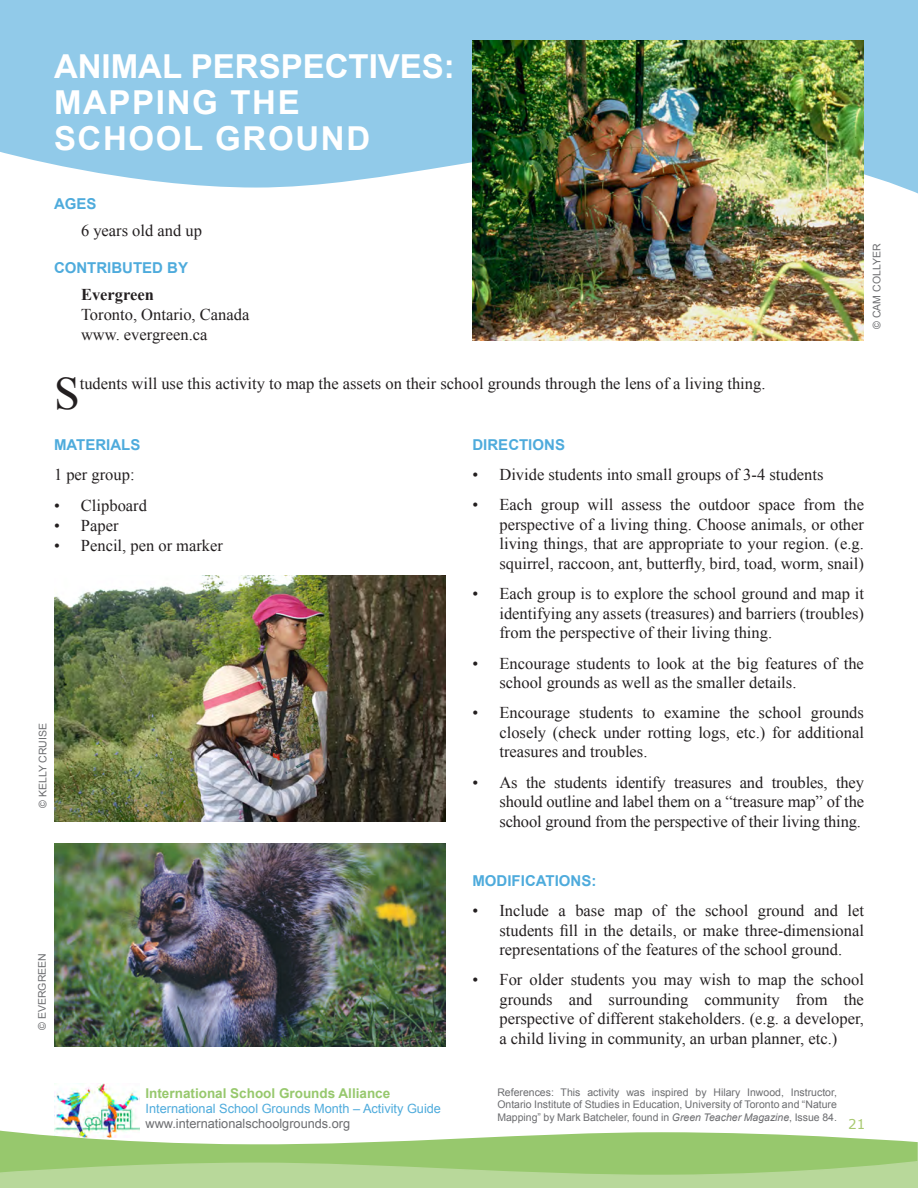
<style>
.page{position:relative;width:918px;height:1188px;background:#fff}
.page>*{position:absolute;margin:0;border:0;box-sizing:border-box;transform-origin:0 0}
.intro_paragraph{font:46.35px "Times New Roman";color:#231f20}
.t1{font:700 33px "Arial";letter-spacing:.05em;color:#fff}
.t2{font:700 33px "Arial";color:#fff}
.intro_paragraph-2{font:16.5px/19.5px "Times New Roman";color:#231f20;text-align:justify}
.main_bullet{font:16.5px "Times New Roman";color:#231f20}
.t3{font:700 16.5px "Times New Roman";color:#231f20}
.titles{font:700 15px "Arial";color:#4eabdc}
.activity_page_titles{font:700 15px "Arial";color:#4eabdc}
.t4{font:700 13.5px "Arial";color:#97c86d}
.t5{font:13.5px "Verdana";color:#a8c96f}
.t6{font:12.75px "Arial";color:#4eabdc}
.t7{font:12.75px "Arial";color:#6c6d70}
.intro_paragraph-3{font:10.5px/12.6px "Arial";color:#6c6d70;text-align:justify}
.s1{font-style:italic}
</style>
<div class="page">
<img style="left:54px;top:1083px;width:85px;height:48px">
<svg style="left:0;top:0;width:918px;height:194px;background:#99ceea"></svg>
<svg style="left:0;top:1131px;width:918px;height:29px;fill:#97c86d"></svg>
<svg style="left:0;top:1160px;width:918px;height:28px;background:#aed38c"></svg>
<img style="left:472px;top:40px;width:392px;height:301px">
<img style="left:54px;top:575px;width:392px;height:246px">
<img style="left:54px;top:843px;width:392px;height:203px">
<p class="t2" style="left:54px;top:44px;width:402px">ANIMAL PERSPECTIVES:</p>
<p class="t1" style="left:54px;top:80px;width:247px">MAPPING THE</p>
<p class="t1" style="left:54px;top:116px;width:318px">SCHOOL GROUND</p>
<p class="activity_page_titles" style="left:54px;top:194px;width:44px">AGES</p>
<p class="intro_paragraph-2" style="left:81px;top:220px;width:122px">6 years old and up</p>
<p class="activity_page_titles" style="left:54px;top:258px;width:136px">CONTRIBUTED BY</p>
<p class="t3" style="left:81px;top:283px;width:74px">Evergreen</p>
<p class="intro_paragraph-2" style="left:81px;top:305px;width:170px">Toronto, Ontario, Canada</p>
<p class="intro_paragraph-2" style="left:81px;top:324px;width:128px">www. evergreen.ca</p>
<p class="intro_paragraph-3" style="left:871px;top:329px;width:87px;rotate:-90deg">© CAM COLLYER</p>
<p class="intro_paragraph" style="left:54px;top:363px;width:27px">S</p>
<p class="intro_paragraph-2" style="left:80px;top:374px;width:687px">tudents will use this activity to map the assets on their school grounds through the lens of a living thing.</p>
<p class="titles" style="left:54px;top:435px;width:88px">MATERIALS</p>
<p class="main_bullet" style="left:54px;top:464px;width:82px">1 per group:</p>
<p class="intro_paragraph-2" style="left:54px;top:496px;width:94px">• Clipboard</p>
<p class="intro_paragraph-2" style="left:54px;top:515px;width:66px">• Paper</p>
<p class="intro_paragraph-2" style="left:54px;top:535px;width:171px">• Pencil, pen or marker</p>
<p class="intro_paragraph-3" style="left:37px;top:808px;width:86px;rotate:-90deg">© KELLY CRUISE</p>
<p class="titles" style="left:472px;top:435px;width:94px">DIRECTIONS</p>
<p class="intro_paragraph-2" style="left:472px;top:465px;width:353px">• Divide students into small groups of 3-4 students</p>
<p class="intro_paragraph-2" style="left:499px;top:495px;width:366px;text-indent:-27px">• Each group will assess the outdoor space from the perspective of a living thing. Choose animals, or other living things, that are appropriate to your region. (e.g. squirrel, raccoon, ant, butterfly, bird, toad, worm, snail)</p>
<p class="intro_paragraph-2" style="left:499px;top:584px;width:366px;text-indent:-27px">• Each group is to explore the school ground and map it identifying any assets (treasures) and barriers (troubles) from the perspective of their living thing.</p>
<p class="intro_paragraph-2" style="left:499px;top:653px;width:366px;text-indent:-27px">• Encourage students to look at the big features of the school grounds as well as the smaller details.</p>
<p class="intro_paragraph-2" style="left:499px;top:703px;width:366px;text-indent:-27px">• Encourage students to examine the school grounds closely (check under rotting logs, etc.) for additional treasures and troubles.</p>
<p class="intro_paragraph-2" style="left:499px;top:772px;width:366px;text-indent:-27px">• As the students identify treasures and troubles, they should outline and label them on a “treasure map” of the school ground from the perspective of their living thing.</p>
<p class="intro_paragraph-3" style="left:36px;top:1030px;width:78px;rotate:-90deg">© EVERGREEN</p>
<p class="titles" style="left:472px;top:870px;width:125px">MODIFICATIONS:</p>
<p class="intro_paragraph-2" style="left:500px;top:900px;width:366px;text-indent:-27px">• Include a base map of the school ground and let students fill in the details, or make three-dimensional representations of the features of the school ground.</p>
<p class="intro_paragraph-2" style="left:500px;top:970px;width:366px;text-indent:-27px">• For older students you may wish to map the school grounds and surrounding community from the perspective of different stakeholders. (e.g. a developer, a child living in community, an urban planner, etc.)</p>
<p class="t4" style="left:146px;top:1084px;width:246px">International School Grounds Alliance</p>
<p class="t6" style="left:146px;top:1100px;width:297px">International School Grounds Month – Activity Guide</p>
<p class="t7" style="left:146px;top:1116px;width:206px">www.internationalschoolgrounds.org</p>
<p class="t5" style="left:848px;top:1114px;width:19px">21</p>
<p class="intro_paragraph-3" style="left:497px;top:1086px;width:341px">References: This activity was inspired by Hilary Inwood, Instructor, Ontario Institute of Studies in Education, University of Toronto and “Nature Mapping” by Mark Batcheler, found in <span class="s1">Green Teacher Magazine</span>, Issue 84.</p>
</div>
